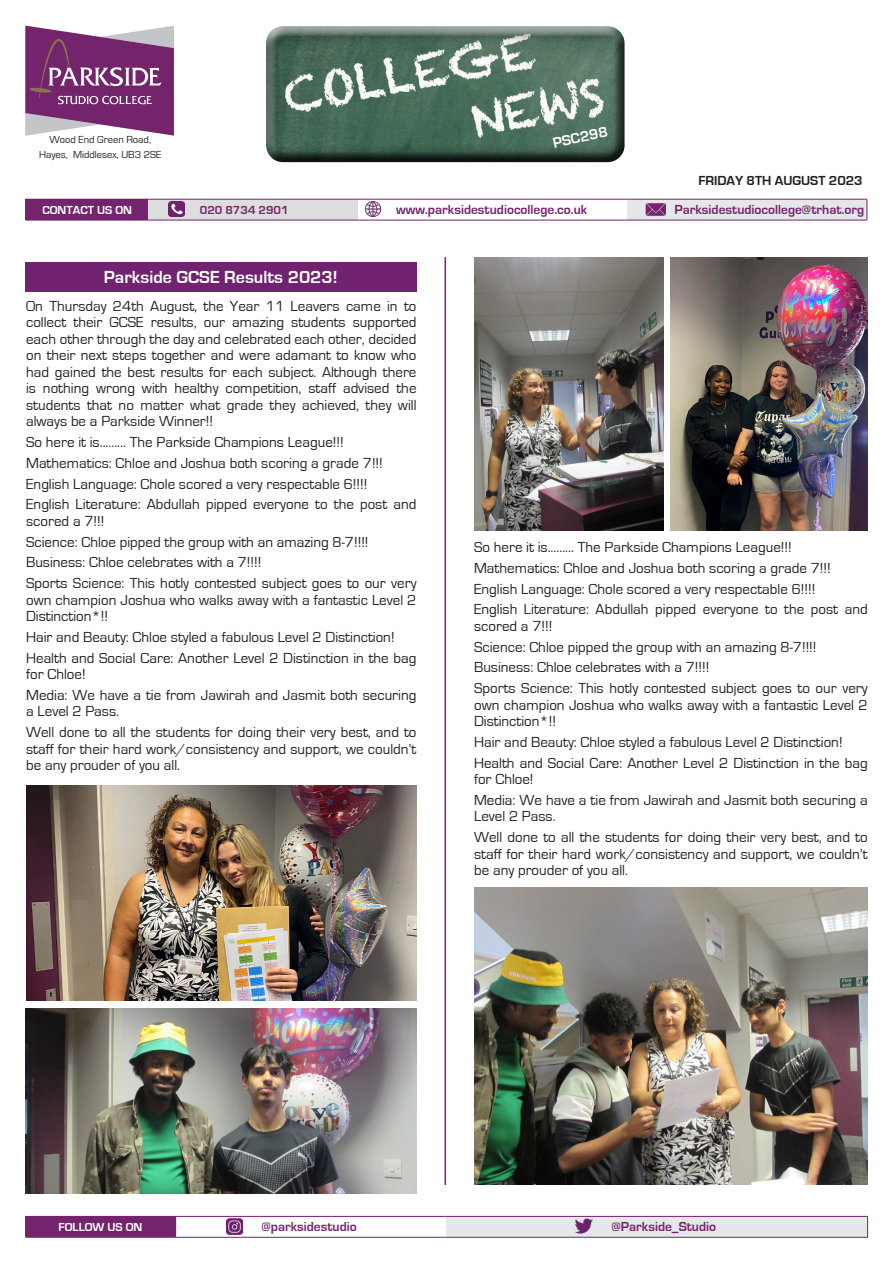
<style>
.page{position:relative;width:893px;height:1263px;background:#fff}
.page>*{position:absolute;margin:0;border:0;box-sizing:border-box;transform-origin:0 0}
.Paragraph_Style_2{font:700 18px "Eurostile";color:#fff}
.Paragraph_Style_1{font:15px/16.5px "Eurostile";color:#231f20}
.t1{font:700 15px "Eurostile";color:#fff}
.t2{font:700 13.5px "Eurostile";color:#74246c}
.t3{font:700 13.5px "Eurostile";color:#231f20}
.t4{font:700 12px "Eurostile";color:#fff}
.t5{font:700 12px "Eurostile";color:#74246c}
.t6{font:10.5px/15px "Eurostile";color:#231f20;text-align:center}
</style>
<div class="page">
<hr style="left:445px;top:257px;width:1px;height:928px;background:#72236f">
<div style="left:26px;top:1216px;width:150px;height:21px;background:#74246c"></div>
<div style="left:446px;top:1216px;width:422px;height:21px;background:#e6e7e9"></div>
<hr style="left:176px;top:1216px;width:270px;height:1px;background:#74246c">
<hr style="left:176px;top:1237px;width:270px;height:1px;background:#74246c">
<hr style="left:446px;top:1216px;width:422px;height:1px;background:#74246c">
<svg style="left:867px;top:1216px;width:1px;height:21px"></svg>
<hr style="left:446px;top:1237px;width:422px;height:1px;background:#74246c">
<hr style="left:26px;top:1237px;width:150px;height:1px;background:#74246c">
<div style="left:263px;top:23px;width:362px;height:129px;background:#fff;opacity:.75"></div>
<div style="left:263px;top:30px;width:362px;height:133px;background:#231f20;opacity:.75"></div>
<svg style="left:25px;top:26px;width:149px;height:110px;background:#935a8d"></svg>
<div style="left:26px;top:199px;width:123px;height:21px;background:#74246c"></div>
<div style="left:149px;top:199px;width:209px;height:21px;background:#ddd"></div>
<div style="left:628px;top:199px;width:239px;height:21px;background:#e6e7e9"></div>
<hr style="left:26px;top:220px;width:123px;height:1px;background:#74246c">
<hr style="left:149px;top:199px;width:209px;height:1px;background:#74246c">
<hr style="left:149px;top:220px;width:209px;height:1px;background:#74246c">
<hr style="left:358px;top:199px;width:270px;height:1px;background:#74246c">
<hr style="left:358px;top:220px;width:270px;height:1px;background:#74246c">
<hr style="left:628px;top:199px;width:239px;height:1px;background:#74246c">
<svg style="left:867px;top:199px;width:1px;height:21px"></svg>
<hr style="left:628px;top:220px;width:239px;height:1px;background:#74246c">
<img style="left:646px;top:203px;width:19px;height:13px">
<img style="left:366px;top:202px;width:15px;height:15px">
<img style="left:168px;top:201px;width:16px;height:16px">
<img style="left:227px;top:1219px;width:16px;height:15px">
<img style="left:576px;top:1218px;width:17px;height:16px">
<div style="left:25px;top:262px;width:391px;height:30px;background:#72236f"></div>
<img style="left:474px;top:257px;width:189px;height:273px">
<img style="left:474px;top:888px;width:393px;height:297px">
<img style="left:26px;top:1009px;width:391px;height:185px">
<img style="left:26px;top:786px;width:390px;height:214px">
<img style="left:671px;top:257px;width:196px;height:273px">
<p class="t6" style="left:39px;top:132px;width:124px">Wood End Green Road,<br>Hayes, Middlesex, UB3 2SE</p>
<p class="t1" style="left:551px;top:135px;width:57px;rotate:-12deg">PSC298</p>
<p class="t3" style="left:698px;top:173px;width:166px">FRIDAY 8TH AUGUST 2023</p>
<p class="t4" style="left:42px;top:203px;width:91px">CONTACT US ON</p>
<p class="t5" style="left:200px;top:203px;width:90px">020 8734 2901</p>
<p class="t2" style="left:396px;top:202px;width:193px">www.parksidestudiocollege.co.uk</p>
<p class="t2" style="left:674px;top:202px;width:191px">Parksidestudiocollege@trhat.org</p>
<p class="Paragraph_Style_2" style="left:104px;top:268px;width:235px">Parkside GCSE Results 2023!</p>
<p class="Paragraph_Style_1" style="left:26px;top:298px;width:392px;text-align:justify">On Thursday 24th August, the Year 11 Leavers came in to collect their GCSE results, our amazing students supported each other through the day and celebrated each other, decided on their next steps together and were adamant to know who had gained the best results for each subject. Although there is nothing wrong with healthy competition, staff advised the students that no matter what grade they achieved, they will always be a Parkside Winner!!</p>
<p class="Paragraph_Style_1" style="left:26px;top:434px;width:319px">So here it is......... The Parkside Champions League!!!</p>
<p class="Paragraph_Style_1" style="left:26px;top:455px;width:358px">Mathematics: Chloe and Joshua both scoring a grade 7!!!</p>
<p class="Paragraph_Style_1" style="left:26px;top:476px;width:343px">English Language: Chole scored a very respectable 6!!!!</p>
<p class="Paragraph_Style_1" style="left:26px;top:496px;width:392px">English Literature: Abdullah pipped everyone to the post and scored a 7!!!</p>
<p class="Paragraph_Style_1" style="left:26px;top:534px;width:344px">Science: Chloe pipped the group with an amazing 8-7!!!!</p>
<p class="Paragraph_Style_1" style="left:26px;top:554px;width:237px">Business: Chloe celebrates with a 7!!!!</p>
<p class="Paragraph_Style_1" style="left:26px;top:575px;width:392px;text-align:justify">Sports Science: This hotly contested subject goes to our very own champion Joshua who walks away with a fantastic Level 2<br>Distinction*!!</p>
<p class="Paragraph_Style_1" style="left:26px;top:629px;width:370px">Hair and Beauty: Chloe styled a fabulous Level 2 Distinction!</p>
<p class="Paragraph_Style_1" style="left:26px;top:650px;width:392px">Health and Social Care: Another Level 2 Distinction in the bag for Chloe!</p>
<p class="Paragraph_Style_1" style="left:26px;top:687px;width:392px">Media: We have a tie from Jawirah and Jasmit both securing a Level 2 Pass.</p>
<p class="Paragraph_Style_1" style="left:26px;top:724px;width:392px;text-align:justify">Well done to all the students for doing their very best, and to staff for their hard work/consistency and support, we couldn’t be any prouder of you all.</p>
<p class="Paragraph_Style_1" style="left:474px;top:539px;width:319px">So here it is......... The Parkside Champions League!!!</p>
<p class="Paragraph_Style_1" style="left:474px;top:560px;width:358px">Mathematics: Chloe and Joshua both scoring a grade 7!!!</p>
<p class="Paragraph_Style_1" style="left:474px;top:581px;width:343px">English Language: Chole scored a very respectable 6!!!!</p>
<p class="Paragraph_Style_1" style="left:474px;top:602px;width:395px">English Literature: Abdullah pipped everyone to the post and scored a 7!!!</p>
<p class="Paragraph_Style_1" style="left:474px;top:639px;width:344px">Science: Chloe pipped the group with an amazing 8-7!!!!</p>
<p class="Paragraph_Style_1" style="left:474px;top:660px;width:237px">Business: Chloe celebrates with a 7!!!!</p>
<p class="Paragraph_Style_1" style="left:474px;top:680px;width:395px;text-align:justify">Sports Science: This hotly contested subject goes to our very own champion Joshua who walks away with a fantastic Level 2<br>Distinction*!!</p>
<p class="Paragraph_Style_1" style="left:474px;top:734px;width:370px">Hair and Beauty: Chloe styled a fabulous Level 2 Distinction!</p>
<p class="Paragraph_Style_1" style="left:474px;top:755px;width:395px">Health and Social Care: Another Level 2 Distinction in the bag for Chloe!</p>
<p class="Paragraph_Style_1" style="left:474px;top:792px;width:395px">Media: We have a tie from Jawirah and Jasmit both securing a<br>Level 2 Pass.</p>
<p class="Paragraph_Style_1" style="left:474px;top:829px;width:395px;text-align:justify">Well done to all the students for doing their very best, and to staff for their hard work/consistency and support, we couldn’t be any prouder of you all.</p>
<p class="t4" style="left:59px;top:1220px;width:85px">FOLLOW US ON</p>
<p class="t2" style="left:261px;top:1219px;width:97px">@parksidestudio</p>
<p class="t2" style="left:611px;top:1219px;width:106px">@Parkside_Studio</p>
</div>
